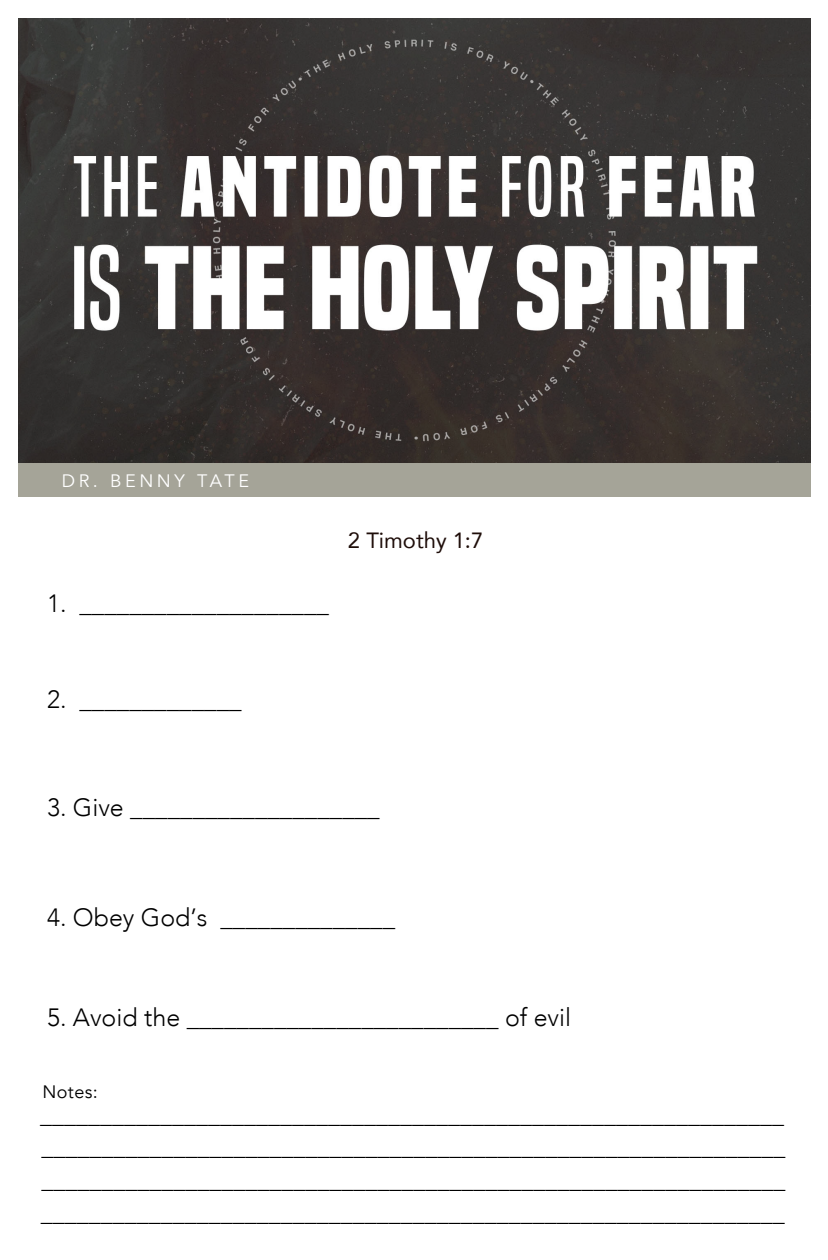
<style>
.page{position:relative;width:828px;height:1260px;background:#fff}
.page>*{position:absolute;margin:0;border:0;box-sizing:border-box;transform-origin:0 0}
.t1{font:300 25px "Avenir";color:#000}
.t2{font:300 24px/32.8px "Helvetica";color:#000}
.t3{font:22px "Avenir";color:#1e0d09}
.t4{font:18px "Avenir";letter-spacing:.2em;color:#fff}
.t5{font:18px "Avenir";letter-spacing:.025em;color:#000}
</style>
<div class="page">
<div style="left:18px;top:463px;width:792px;height:34px;background:#a5a498"></div>
<img style="left:18px;top:18px;width:792px;height:444px">
<p class="t4" style="left:62px;top:470px;width:189px">DR. BENNY TATE</p>
<p class="t1" style="left:47px;top:589px;width:283px">1. ____________________</p>
<p class="t3" style="left:348px;top:522px;width:137px">2 Timothy 1:7</p>
<p class="t1" style="left:47px;top:684px;width:196px">2. _____________</p>
<p class="t1" style="left:47px;top:793px;width:334px">3. Give ____________________</p>
<p class="t1" style="left:47px;top:902px;width:350px">4. Obey God’s ______________</p>
<p class="t1" style="left:47px;top:1003px;width:526px">5. Avoid the _________________________ of evil</p>
<p class="t5" style="left:42px;top:1081px;width:57px">Notes:</p>
<p class="t2" style="left:40px;top:1096px;width:746px">______________________________________________________________</p>
<p class="t2" style="left:42px;top:1129px;width:746px">______________________________________________________________ ______________________________________________________________</p>
<p class="t2" style="left:41px;top:1194px;width:746px">______________________________________________________________</p>
</div>
